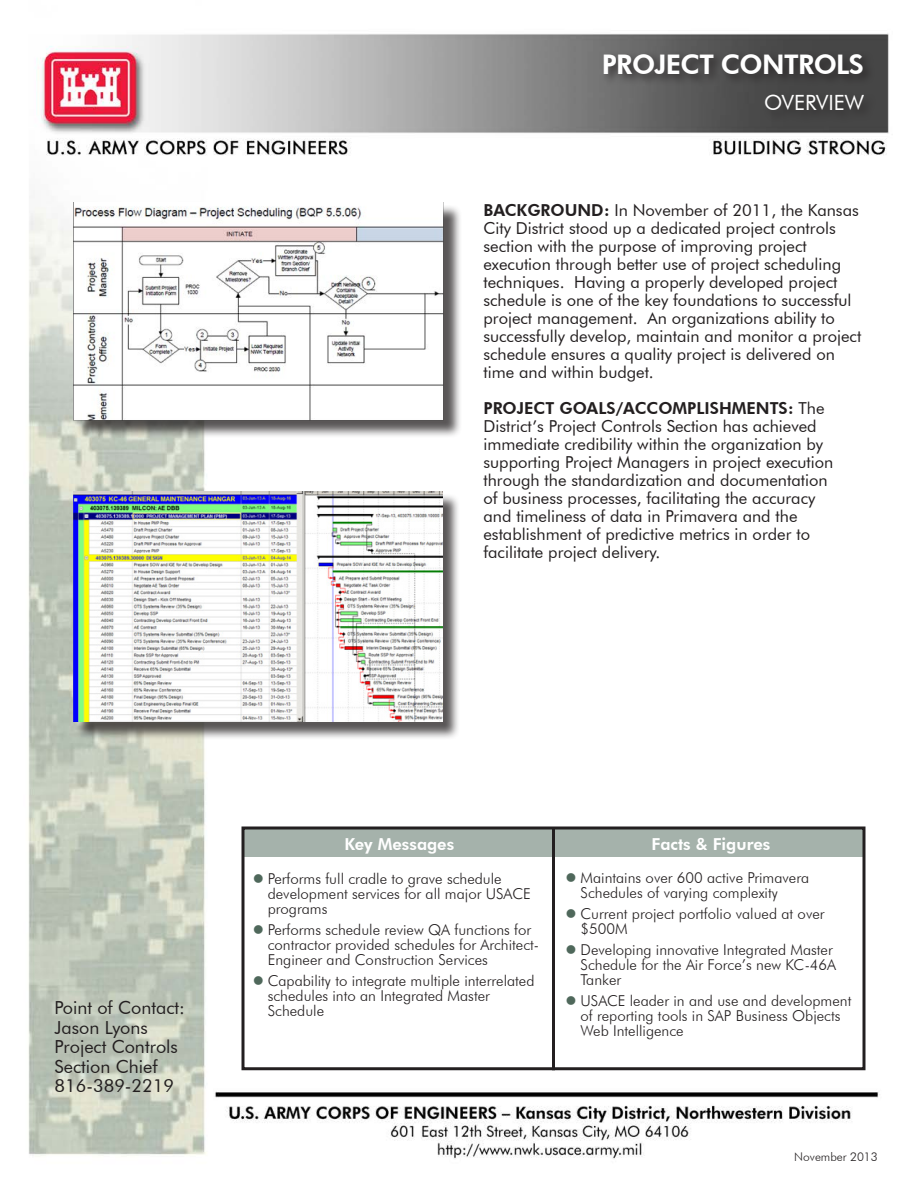
<style>
.page{position:relative;width:918px;height:1188px;background:#fff}
.page>*{position:absolute;margin:0;border:0;box-sizing:border-box;transform-origin:0 0}
.t1{font:800 27px "Futura BT";letter-spacing:-.025em;color:#fff}
.t2{font:21px "Futura BT";color:#fff}
.t3{font:18px/19.5px "Futura BT";color:#231f20}
.t4{font:16.5px/18px "Futura BT";color:#231f20}
.t5{font:800 16.5px "Futura BT";color:#fff}
.t6{font:300 15px/15px "Futura BT";color:#231f20}
.t7{font:300 12px "Futura BT";color:#231f20}
.s1{font-weight:800}
.s2{color:#4f685b}
</style>
<div class="page">
<img style="left:28px;top:33px;width:861px;height:1126px">
<div style="left:243px;top:830px;width:621px;height:27px;background:#a5b2ab"></div>
<hr style="left:552px;top:828px;width:3px;height:242px;background:#231f20">
<div style="left:600px;top:50px;width:276px;height:73px;background:#231f20;opacity:.75"></div>
<div style="left:76px;top:205px;width:386px;height:233px;background:#231f20;opacity:.75"></div>
<img style="left:74px;top:202px;width:369px;height:218px">
<div style="left:76px;top:493px;width:385px;height:247px;background:#231f20;opacity:.75"></div>
<img style="left:73px;top:491px;width:370px;height:231px">
<div style="left:242px;top:826px;width:624px;height:244px;border:3px solid #231f20"></div>
<svg style="left:264px;top:884px;width:15px;height:1px"></svg>
<svg style="left:264px;top:986px;width:15px;height:1px"></svg>
<svg style="left:577px;top:883px;width:15px;height:1px"></svg>
<svg style="left:577px;top:919px;width:15px;height:1px"></svg>
<svg style="left:577px;top:955px;width:15px;height:1px"></svg>
<svg style="left:577px;top:1006px;width:15px;height:1px"></svg>
<p class="t1" style="left:602px;top:48px;width:264px">PROJECT CONTROLS</p>
<p class="t2" style="left:764px;top:90px;width:101px">OVERVIEW</p>
<p class="t4" style="left:483px;top:201px;width:379px"><span class="s1">BACKGROUND:</span> In November of 2011, the Kansas City District stood up a dedicated project controls section with the purpose of improving project execution through better use of project scheduling techniques. Having a properly developed project schedule is one of the key foundations to successful project management. An organizations ability to successfully develop, maintain and monitor a project schedule ensures a quality project is delivered on time and within budget.</p>
<p class="t4" style="left:483px;top:399px;width:351px"><span class="s1">PROJECT GOALS/ACCOMPLISHMENTS:</span> The District’s Project Controls Section has achieved immediate credibility within the organization by supporting Project Managers in project execution through the standardization and documentation of business processes, facilitating the accuracy and timeliness of data in Primavera and the establishment of predictive metrics in order to facilitate project delivery.</p>
<p class="t3" style="left:55px;top:998px;width:132px">Point of Contact:</p>
<p class="t3" style="left:55px;top:1017px;width:95px">Jason Lyons</p>
<p class="t3" style="left:55px;top:1037px;width:125px">Project Controls<br>Section Chief</p>
<p class="t3" style="left:55px;top:1076px;width:121px">816-389-2219</p>
<p class="t5" style="left:344px;top:834px;width:111px">Key Messages</p>
<p class="t5" style="left:652px;top:834px;width:120px">Facts &amp; Figures</p>
<p class="t6" style="left:268px;top:871px;width:265px;text-indent:-15px"><span class="s2">●</span> Performs full cradle to grave schedule development services for all major USACE programs</p>
<p class="t6" style="left:268px;top:922px;width:273px;text-indent:-15px"><span class="s2">●</span> Performs schedule review QA functions for contractor provided schedules for Architect-<br>Engineer and Construction Services</p>
<p class="t6" style="left:268px;top:973px;width:268px;text-indent:-15px"><span class="s2">●</span> Capability to integrate multiple interrelated schedules into an Integrated Master<br>Schedule</p>
<p class="t6" style="left:581px;top:870px;width:230px;text-indent:-15px"><span class="s2">●</span> Maintains over 600 active Primavera<br>Schedules of varying complexity</p>
<p class="t6" style="left:581px;top:906px;width:246px;text-indent:-15px"><span class="s2">●</span> Current project portfolio valued at over $500M</p>
<p class="t6" style="left:581px;top:942px;width:257px;text-indent:-15px"><span class="s2">●</span> Developing innovative Integrated Master<br>Schedule for the Air Force’s new KC-46A<br>Tanker</p>
<p class="t6" style="left:581px;top:993px;width:272px;text-indent:-15px"><span class="s2">●</span> USACE leader in and use and development of reporting tools in SAP Business Objects<br>Web Intelligence</p>
<p class="t7" style="left:794px;top:1149px;width:85px">November 2013</p>
</div>
